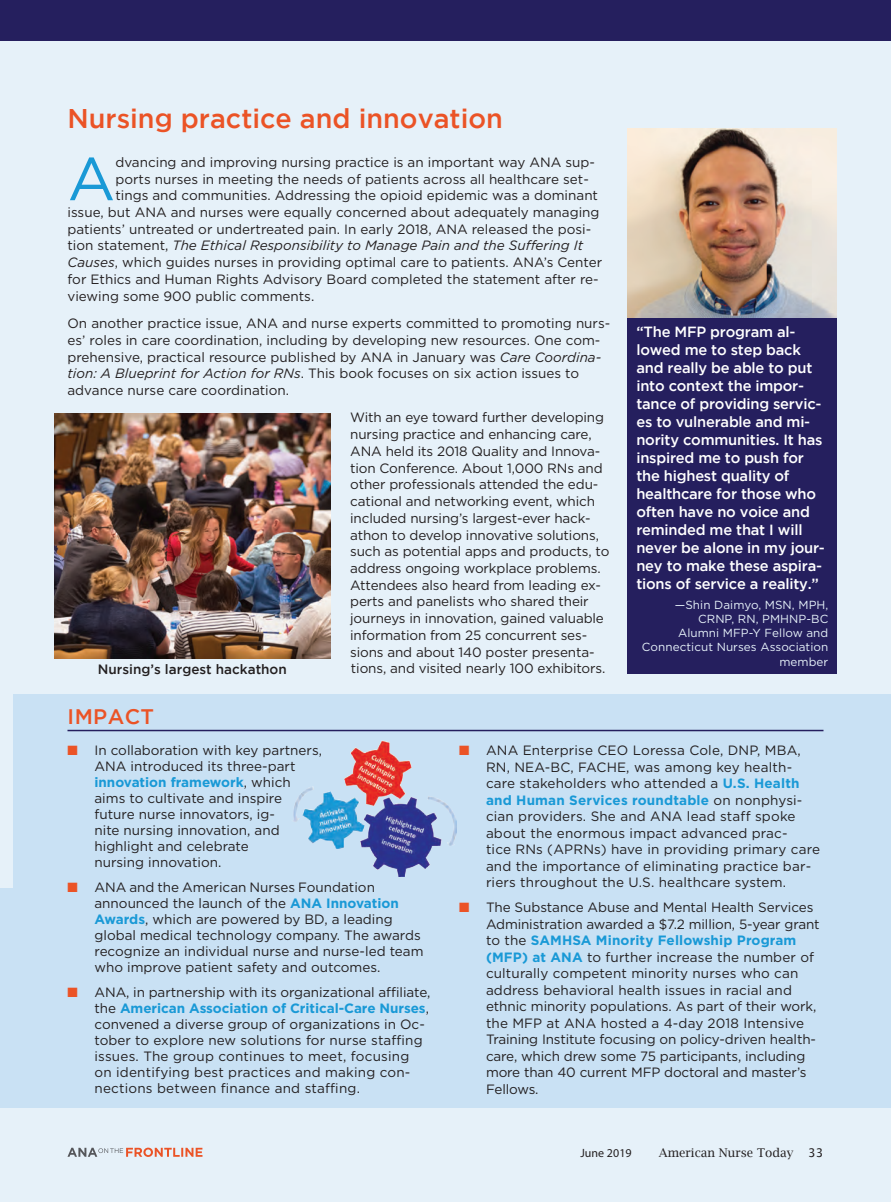
<style>
.page{position:relative;width:891px;height:1202px;background:#e6f1f9}
.page>*{position:absolute;margin:0;border:0;box-sizing:border-box;transform-origin:0 0}
.t1{font:60.6px "Gotham";color:#1999d6}
.t2{font:500 27px "Gotham";color:#eb5326}
.t3{font:500 21px "Gotham";letter-spacing:.02em;color:#eb5326}
.t4{font:500 14.7px/18px "Gotham";letter-spacing:-.015em;color:#fff}
.t5{font:13.5px/16.6px "Gotham";color:#231f20}
.t6{font:italic 13.5px "Gotham";color:#231f20}
.t7{font:500 13.5px "Gotham";color:#231f20}
.t8{font:12px "Lucida Bright";letter-spacing:.005em;color:#231f20}
.t9{font:12px "Myriad Pro";letter-spacing:.005em;color:#231f20}
.t10{font:11.7px/14.2px "Gotham";letter-spacing:.005em;color:#e6f1f9;text-align:right}
.s1{font-style:normal}
.s2{font-style:italic}
.s3{color:#eb5326}
.s4{font-weight:700;color:#1999d6}
.s5{font-family:"Lucida Grande"}
</style>
<div class="page">
<div style="left:0;top:0;width:891px;height:40px;background:#251f5e"></div>
<svg style="left:68px;top:1147px;width:135px;height:9px"></svg>
<div style="left:0;top:888px;width:14px;height:219px;background:#c9e1f4"></div>
<div style="left:628px;top:317px;width:209px;height:357px;background:#251f5e"></div>
<img style="left:628px;top:128px;width:209px;height:189px">
<img style="left:54px;top:413px;width:277px;height:245px">
<div style="left:14px;top:693px;width:877px;height:414px;background:#c9e1f4"></div>
<hr style="left:68px;top:729px;width:756px;height:2px;background:#251f5e">
<img style="left:293px;top:740px;width:164px;height:137px">
<h2 class="t2" style="left:68px;top:103px;width:437px">Nursing practice and innovation</h2>
<h1 class="t1" style="left:68px;top:145px;width:49px">A</h1>
<p class="t5" style="left:115px;top:154px;width:481px">dvancing and improving nursing practice is an important way ANA sup-</p>
<p class="t5" style="left:115px;top:170px;width:475px">ports nurses in meeting the needs of patients across all healthcare set-</p>
<p class="t5" style="left:115px;top:187px;width:484px">tings and communities. Addressing the opioid epidemic was a dominant</p>
<p class="t5" style="left:67px;top:204px;width:534px">issue, but ANA and nurses were equally concerned about adequately managing</p>
<p class="t5" style="left:67px;top:220px;width:525px">patients’ untreated or undertreated pain. In early 2018, ANA released the posi-</p>
<p class="t6" style="left:67px;top:237px;width:517px"><span class="s1">tion statement,</span> The Ethical Responsibility to Manage Pain and the Suffering It</p>
<p class="t5" style="left:67px;top:254px;width:536px"><span class="s2">Causes</span>, which guides nurses in providing optimal care to patients. ANA’s Center</p>
<p class="t5" style="left:67px;top:270px;width:533px">for Ethics and Human Rights Advisory Board completed the statement after re-</p>
<p class="t5" style="left:67px;top:287px;width:248px">viewing some 900 public comments.</p>
<p class="t5" style="left:67px;top:315px;width:544px">On another practice issue, ANA and nurse experts committed to promoting nurs&shy;es’ roles in care coordination, including by developing new resources. One com&shy;prehensive, practical resource published by ANA in January was <span class="s2">Care Coordina&shy;tion: A Blueprint for Action for RNs</span>. This book focuses on six action issues to advance nurse care coordination.</p>
<p class="t5" style="left:350px;top:409px;width:261px">With an eye toward further developing nursing practice and enhancing care, ANA held its 2018 Quality and Innova&shy;tion Conference. About 1,000 RNs and other professionals attended the edu&shy;cational and networking event, which included nursing’s largest-ever hack&shy;athon to develop innovative solutions, such as potential apps and products, to address ongoing workplace problems.<br>Attendees also heard from leading ex&shy;perts and panelists who shared their journeys in innovation, gained valuable information from 25 concurrent ses&shy;sions and about 140 poster presenta&shy;tions, and visited nearly 100 exhibitors.</p>
<p class="t7" style="left:98px;top:661px;width:190px">Nursing’s largest hackathon</p>
<h3 class="t3" style="left:68px;top:705px;width:88px">IMPACT</h3>
<p class="t4" style="left:636px;top:322px;width:190px">“The MFP program al&shy;lowed me to step back and really be able to put into context the impor&shy;tance of providing servic&shy;es to vulnerable and mi&shy;nority communities. It has inspired me to push for the highest quality of healthcare for those who often have no voice and reminded me that I will never be alone in my jour&shy;ney to make these aspira&shy;tions of service a reality.”</p>
<p class="t10" style="left:642px;top:597px;width:188px">—Shin Daimyo, MSN, MPH,<br>CRNP, RN, PMHNP-BC<br>Alumni MFP-Y Fellow and<br>Connecticut Nurses Association member</p>
<p class="t5" style="left:94px;top:742px;width:229px;line-height:16px;text-indent:-27px"><span class="s3">■</span> In collaboration with key partners,<br>ANA introduced its three-part <span class="s4">innovation framework</span>, which aims to cultivate and inspire future nurse innovators, ig-<br>nite nursing innovation, and highlight and celebrate<br>nursing innovation.</p>
<p class="t5" style="left:94px;top:879px;width:331px;line-height:16px;text-indent:-27px"><span class="s3">■</span> ANA and the American Nurses Foundation announced the launch of the <span class="s4">ANA Innovation Awards</span>, which are powered by BD, a leading global medical technology company. The awards recognize an individual nurse and nurse-led team who improve patient safety and outcomes.</p>
<p class="t5" style="left:94px;top:984px;width:337px;line-height:16px;text-indent:-27px"><span class="s3">■</span> ANA, in partnership with its organizational affiliate, the <span class="s4">American Association of Critical-Care Nurses</span>, convened a diverse group of organizations in Oc&shy;tober to explore new solutions for nurse staffing issues. The group continues to meet, focusing<br>on identifying best practices and making con&shy;nections between finance and staffing.</p>
<p class="t5" style="left:486px;top:741px;width:336px;text-indent:-27px"><span class="s3">■</span> ANA Enterprise CEO Loressa Cole, DNP, MBA, RN, NEA-BC, FACHE, was among key health&shy;care stakeholders who attended a <span class="s4">U.S. Health and Human Services roundtable</span> on nonphysi&shy;cian providers. She and ANA lead staff spoke about the enormous impact advanced prac-<br>tice RNs (APRNs) have in providing primary care and the importance of eliminating practice bar&shy;riers throughout the U.S. healthcare system.</p>
<p class="t5" style="left:486px;top:899px;width:335px;text-indent:-27px"><span class="s3">■</span> The Substance Abuse and Mental Health Services Administration awarded a $7.2 million, 5-year grant to the <span class="s4">SAMHSA Minority Fellowship Program (MFP) at ANA</span> to further increase the number of culturally competent minority nurses who can address behavioral health issues in racial and ethnic minority populations. As part of their work, the MFP at ANA hosted a 4-day 2018 Intensive Training Institute focusing on policy-driven health&shy;care, which drew some 75 participants, including more than 40 current MFP doctoral and master’s Fellows.</p>
<p class="t9" style="left:580px;top:1145px;width:53px">June 2019</p>
<p class="t8" style="left:659px;top:1145px;width:166px">American Nurse Today <span class="s5">33</span></p>
</div>
